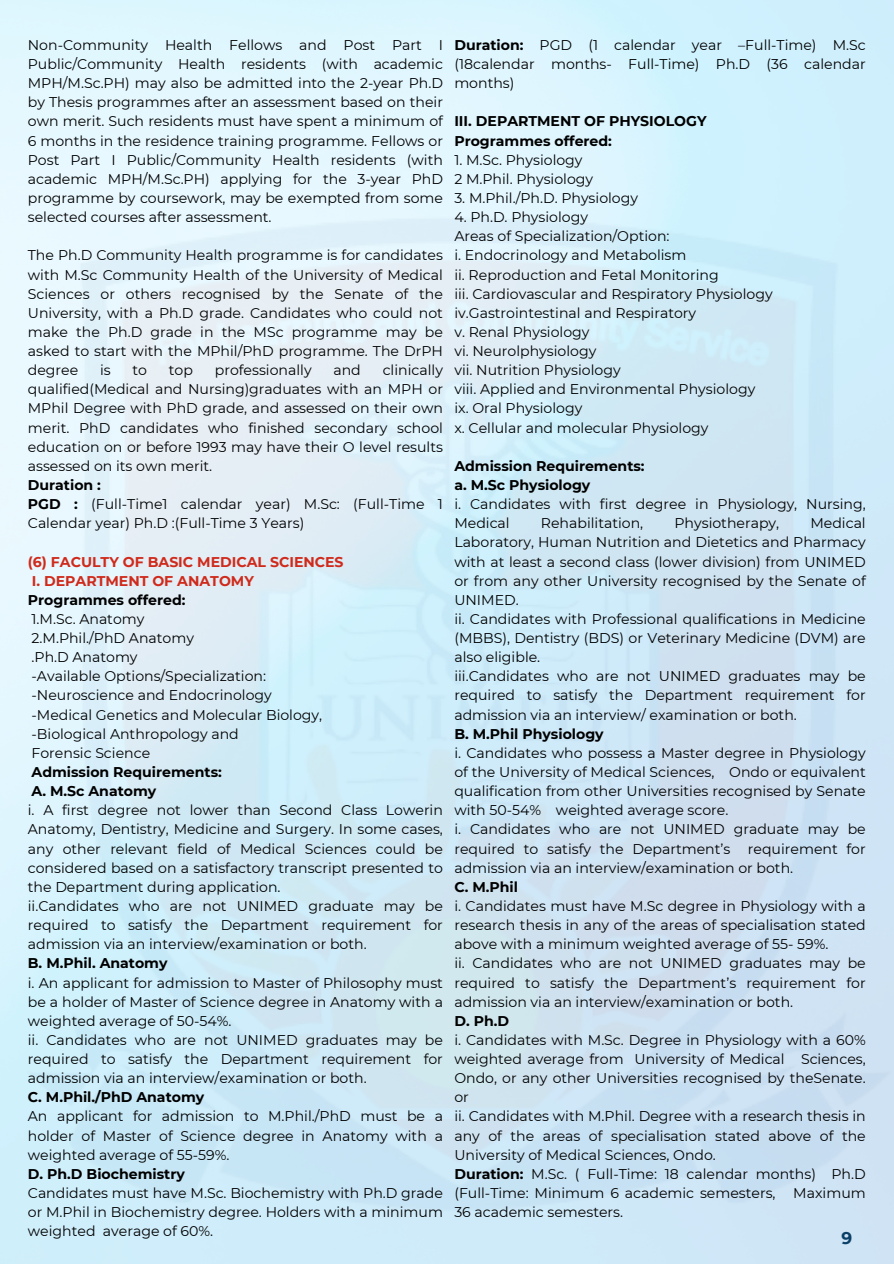
<style>
.page{position:relative;width:894px;height:1264px;background:#fff}
.page>*{position:absolute;margin:0;border:0;box-sizing:border-box;transform-origin:0 0}
.t1{font:700 16.95px "Montserrat";color:#0b4068}
.t2{font:14.1px/19.2px "Montserrat";color:#000}
.t3{font:700 14.1px/19.2px "Montserrat";color:#000}
.s1{font-weight:700}
.s2{font-weight:700;color:#cf2a1b}
</style>
<div class="page">
<p class="t2" style="left:28px;top:35px;width:416px;text-align:justify">Non-Community Health Fellows and Post Part I Public/Community Health residents (with academic MPH/M.Sc.PH) may also be admitted into the 2-year Ph.D by Thesis programmes after an assessment based on their own merit. Such residents must have spent a minimum of 6 months in the residence training programme. Fellows or Post Part I Public/Community Health residents (with academic MPH/M.Sc.PH) applying for the 3-year PhD programme by coursework, may be exempted from some selected courses after assessment.</p>
<h1 class="t2" style="left:28px;top:246px;width:416px;text-align:justify">The Ph.D Community Health programme is for candidates with M.Sc Community Health of the University of Medical Sciences or others recognised by the Senate of the University, with a Ph.D grade. Candidates who could not make the Ph.D grade in the MSc programme may be asked to start with the MPhil/PhD programme. The DrPH degree</h1>
<h1 class="t2" style="left:100px;top:360px;width:12px">is</h1>
<h1 class="t2" style="left:132px;top:360px;width:16px">to</h1>
<h1 class="t2" style="left:169px;top:360px;width:26px">top</h1>
<h1 class="t2" style="left:215px;top:360px;width:98px">professionally</h1>
<h1 class="t2" style="left:333px;top:360px;width:29px">and</h1>
<h1 class="t2" style="left:28px;top:360px;width:416px;text-indent:355px">clinically qualified(Medical and Nursing)graduates with an MPH or MPhil Degree with PhD grade, and assessed on their own merit. PhD candidates who finished secondary school education on or before 1993 may have their O level results assessed on its own merit.<br><span class="s1">Duration :<br>PGD :</span> (Full-Time1 calendar year) M.Sc: (Full-Time 1<br>Calendar year) Ph.D :(Full-Time 3 Years)</h1>
<h1 class="t2" style="left:28px;top:552px;width:416px"><span class="s2">(6) FACULTY OF BASIC MEDICAL SCIENCES<br>I. DEPARTMENT OF ANATOMY<br></span><span class="s1">Programmes offered:<br></span>1.M.Sc. Anatomy<br>2.M.Phil./PhD Anatomy<br>.Ph.D Anatomy<br>-Available Options/Specialization:<br>-Neuroscience and Endocrinology<br>-Medical Genetics and Molecular Biology,<br>-Biological Anthropology and<br>Forensic Science<br><span class="s1">Admission Requirements:<br>A. M.Sc Anatomy<br></span>i. A first degree not lower than Second Class Lowerin Anatomy, Dentistry, Medicine and Surgery. In some cases, any other relevant field of Medical Sciences could be considered based on a satisfactory transcript presented to the Department during application.<br>ii.Candidates who are not UNIMED graduate may be required to satisfy the Department requirement for admission via an interview/examination or both.<br><span class="s1">B. M.Phil. Anatomy<br></span>i. An applicant for admission to Master of Philosophy must be a holder of Master of Science degree in Anatomy with a weighted average of 50-54%.<br>ii. Candidates who are not UNIMED graduates may be required to satisfy the Department requirement for admission via an interview/examination or both.<br><span class="s1">C. M.Phil./PhD Anatomy<br></span>An applicant for admission to M.Phil./PhD must be a holder of Master of Science degree in Anatomy with a</h1>
<h1 class="t2" style="left:28px;top:1144px;width:416px">weighted average of 55-59%.<br><span class="s1">D. Ph.D Biochemistry<br></span>Candidates must have M.Sc. Biochemistry with Ph.D grade or M.Phil in Biochemistry degree. Holders with a minimum weighted average of 60%.</h1>
<h1 class="t2" style="left:454px;top:35px;width:413px;text-align:justify"><span class="s1">Duration:</span> PGD (1 calendar year –Full-Time) M.Sc (18calendar months- Full-Time) Ph.D (36 calendar months)</h1>
<h1 class="t3" style="left:454px;top:112px;width:254px">III. DEPARTMENT OF PHYSIOLOGY<br>Programmes offered:</h1>
<h1 class="t2" style="left:454px;top:150px;width:140px">1. M.Sc. Physiology<br>2 M.Phil. Physiology</h1>
<h1 class="t2" style="left:454px;top:188px;width:185px">3. M.Phil./Ph.D. Physiology</h1>
<h1 class="t2" style="left:454px;top:207px;width:320px">4. Ph.D. Physiology<br>Areas of Specialization/Option:<br>i. Endocrinology and Metabolism<br>ii. Reproduction and Fetal Monitoring<br>iii. Cardiovascular and Respiratory Physiology iv.Gastrointestinal and Respiratory<br>v. Renal Physiology<br>vi. Neurolphysiology<br>vii. Nutrition Physiology<br>viii. Applied and Environmental Physiology ix. Oral Physiology</h1>
<h1 class="t2" style="left:454px;top:418px;width:255px">x. Cellular and molecular Physiology</h1>
<h1 class="t2" style="left:454px;top:456px;width:413px"><span class="s1">Admission Requirements:<br>a. M.Sc Physiology<br></span>i. Candidates with first degree in Physiology, Nursing,<br>Medical</h1>
<h1 class="t2" style="left:454px;top:513px;width:413px;text-indent:356px">Medical Laboratory, Human Nutrition and Dietetics and Pharmacy with at least a second class (lower division) from UNIMED or from any other University recognised by the Senate of UNIMED.<br>ii. Candidates with Professional qualifications in Medicine (MBBS), Dentistry (BDS) or Veterinary Medicine (DVM) are also eligible.<br>iii.Candidates who are not UNIMED graduates may be required to satisfy the Department requirement for admission via an interview/ examination or both.<br><span class="s1">B. M.Phil Physiology<br></span>i. Candidates who possess a Master degree in Physiology</h1>
<p class="t2" style="left:454px;top:762px;width:413px">of the University of Medical Sciences, Ondo or equivalent qualification from other Universities recognised by Senate with 50-54% weighted average score.<br>i. Candidates who are not UNIMED graduate may be required to satisfy the Department’s requirement for admission via an interview/examination or both.<br><span class="s1">C. M.Phil<br></span>i. Candidates must have M.Sc degree in Physiology with a research thesis in any of the areas of specialisation stated above with a minimum weighted average of 55- 59%.<br>ii. Candidates who are not UNIMED graduates may be required to satisfy the Department’s requirement for admission via an interview/examination or both.<br><span class="s1">D. Ph.D<br></span>i. Candidates with M.Sc. Degree in Physiology with a 60% weighted average from University of Medical Sciences, Ondo, or any other Universities recognised by theSenate. or<br>ii. Candidates with M.Phil. Degree with a research thesis in any of the areas of specialisation stated above of the University of Medical Sciences, Ondo.<br><span class="s1">Duration:</span> M.Sc. ( Full-Time: 18 calendar months) Ph.D (Full-Time: Minimum 6 academic semesters,</p>
<h1 class="t2" style="left:540px;top:513px;width:104px">Rehabilitation,</h1>
<h1 class="t2" style="left:674px;top:513px;width:106px">Physiotherapy,</h1>
<p class="t2" style="left:793px;top:1183px;width:74px">Maximum</p>
<p class="t2" style="left:454px;top:1202px;width:170px">36 academic semesters.</p>
<p class="t1" style="left:841px;top:1227px;width:12px">9</p>
</div>
